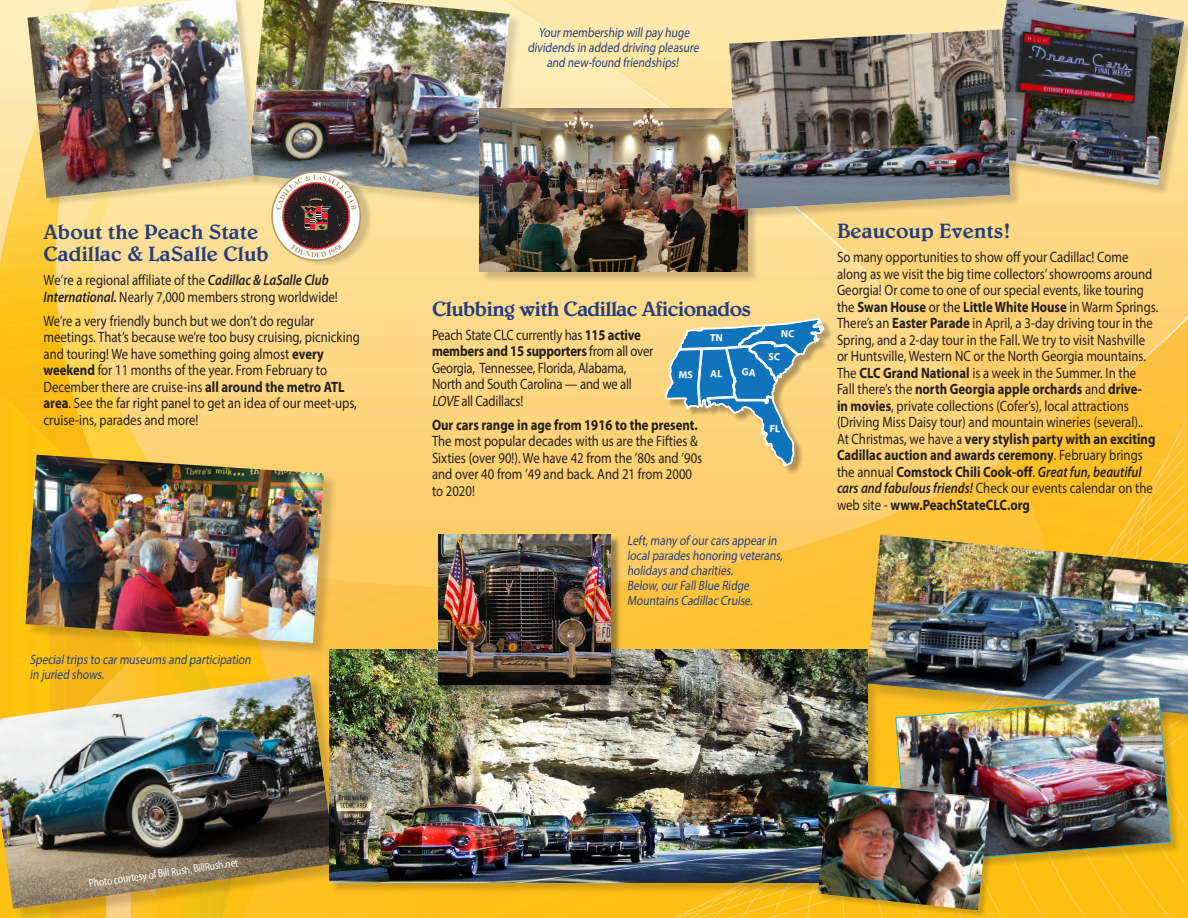
<style>
.page{position:relative;width:1188px;height:918px;background:#fff}
.page>*{position:absolute;margin:0;border:0;box-sizing:border-box;transform-origin:0 0}
.t1{font:500 21px/22.5px "Belwe Std";color:#243f7e}
.t2{font:500 21px "Belwe Std";letter-spacing:-.03em;color:#243f7e}
.t3{font:15px/16.5px "Myriad Pro";color:#231f20;scale:.85 1}
.t4{font:13.5px/15px "Myriad Pro";color:#243f7e;scale:.85 1}
.t5{font:11.25px "Myriad Pro";color:#fff;scale:.85 1}
.s1{font-weight:600;font-style:italic}
.s2{font-weight:700}
</style>
<div class="page">
<img style="left:0;top:0;width:1188px;height:918px">
<div style="left:0;top:677px;width:350px;height:241px;background:#231f20;opacity:.2"></div>
<img style="left:0;top:675px;width:336px;height:234px">
<div style="left:667px;top:319px;width:167px;height:156px;background:#231f20;opacity:.35"></div>
<div style="left:250px;top:0;width:271px;height:210px;background:#231f20;opacity:.15"></div>
<img style="left:262px;top:0;width:248px;height:198px">
<div style="left:331px;top:651px;width:548px;height:243px;background:#231f20;opacity:.2"></div>
<img style="left:329px;top:649px;width:539px;height:234px">
<div style="left:481px;top:110px;width:277px;height:172px;background:#231f20;opacity:.2"></div>
<img style="left:480px;top:108px;width:267px;height:163px">
<div style="left:984px;top:0;width:204px;height:196px;background:#231f20;opacity:.2"></div>
<img style="left:982px;top:0;width:202px;height:185px">
<div style="left:731px;top:31px;width:291px;height:190px;background:#231f20;opacity:.2"></div>
<img style="left:729px;top:29px;width:281px;height:180px">
<div style="left:27px;top:457px;width:311px;height:200px;background:#231f20;opacity:.2"></div>
<img style="left:26px;top:455px;width:298px;height:188px">
<div style="left:29px;top:0;width:233px;height:206px;background:#231f20;opacity:.15"></div>
<img style="left:27px;top:0;width:227px;height:198px">
<div style="left:440px;top:536px;width:182px;height:159px;background:#231f20;opacity:.45"></div>
<img style="left:438px;top:535px;width:173px;height:149px">
<img style="left:866px;top:535px;width:322px;height:179px">
<div style="left:897px;top:699px;width:284px;height:175px;background:#231f20;opacity:.2"></div>
<img style="left:895px;top:697px;width:276px;height:166px">
<div style="left:819px;top:782px;width:179px;height:136px;background:#231f20;opacity:.2"></div>
<img style="left:818px;top:781px;width:172px;height:129px">
<div style="left:276px;top:169px;width:98px;height:99px;background:#231f20;opacity:.2"></div>
<svg style="left:272px;top:172px;width:88px;height:88px"></svg>
<div style="left:271px;top:171px;width:90px;height:90px;border:2px solid #b09861;border-radius:50%"></div>
<svg style="left:276px;top:175px;width:80px;height:90px"></svg>
<svg style="left:665px;top:311px;width:162px;height:155px;background:#a4b29d"></svg>
<p class="t1" style="left:44px;top:221px;width:227px">About the Peach State<br>Cadillac &amp; LaSalle Club</p>
<p class="t3" style="left:44px;top:272px;width:348px">We’re a regional affiliate of the <span class="s1">Cadillac &amp; LaSalle Club<br>International.</span> Nearly 7,000 members strong worldwide!</p>
<p class="t3" style="left:44px;top:312px;width:374px">We’re a very friendly bunch but we don’t do regular meetings. That’s because we’re too busy cruising, picnicking and touring! We have something going almost <span class="s2">every weekend</span> for 11 months of the year. From February to December there are cruise-ins <span class="s2">all around the metro ATL area</span>. See the far right panel to get an idea of our meet-ups, cruise-ins, parades and more!</p>
<p class="t4" style="left:30px;top:651px;width:264px">Specialtrips to carmuseums and participation in juried shows.</p>
<p class="t5" style="left:88px;top:877px;width:179px;rotate:-8deg">Photo courtesy of Bill Rush, BillRush.net</p>
<p class="t4" style="left:538px;top:25px;width:182px">Yourmembership willpay huge</p>
<p class="t4" style="left:528px;top:40px;width:205px;text-align:center">dividends in added driving pleasure and new-found friendships!</p>
<p class="t2" style="left:432px;top:297px;width:321px">Clubbing with Cadillac Aficionados</p>
<p class="t3" style="left:432px;top:326px;width:262px">Peach State CLC currently has <span class="s2">115 active members and 15 supporters</span> from all over Georgia, Tennessee, Florida, Alabama, North and South Carolina — and we all LOVE all Cadillacs!</p>
<p class="t3" style="left:432px;top:416px;width:319px"><span class="s2">Our cars range in age from 1916 to the present.<br></span>The most popular decades with us are the Fifties &amp; Sixties (over 90!). We have 42 from the ’80s and ’90s and over 40 from ’49 and back. And 21 from 2000 to 2020!</p>
<p class="t4" style="left:627px;top:532px;width:187px">Left,many of ourcars appearin localparades honoring veterans, holidays and charities.</p>
<p class="t4" style="left:627px;top:577px;width:152px">Below,ourFallBlue Ridge<br>Mountains Cadillac Cruise.</p>
<p class="t1" style="left:837px;top:220px;width:175px">Beaucoup Events!</p>
<p class="t3" style="left:837px;top:249px;width:380px">So many opportunities to show off your Cadillac! Come along as we visit the big time collectors’ showrooms around Georgia! Or come to one of our special events, like touring the <span class="s2">Swan House</span> or the <span class="s2">Little White House</span> in Warm Springs.<br>There’s an <span class="s2">Easter Parade</span> in April, a 3-day driving tour in the Spring, and a 2-day tour in the Fall. We try to visit Nashville or Huntsville, Western NC or the North Georgia mountains.<br>The <span class="s2">CLC Grand National</span> is a week in the Summer. In the<br>Fall there’s the <span class="s2">north Georgia apple orchards</span> and <span class="s2">drive-<br>in movies</span>, private collections (Cofer’s), local attractions (Driving Miss Daisy tour) and mountain wineries (several)..<br>At Christmas, we have a <span class="s2">very stylish party with an exciting Cadillac auction and awards ceremony</span>. February brings the annual <span class="s2">Comstock Chili Cook-off</span>. <span class="s1">Great fun, beautiful cars and fabulous friends!</span> Check our events calendar on the web site - <span class="s2">www.PeachStateCLC.org</span></p>
</div>
